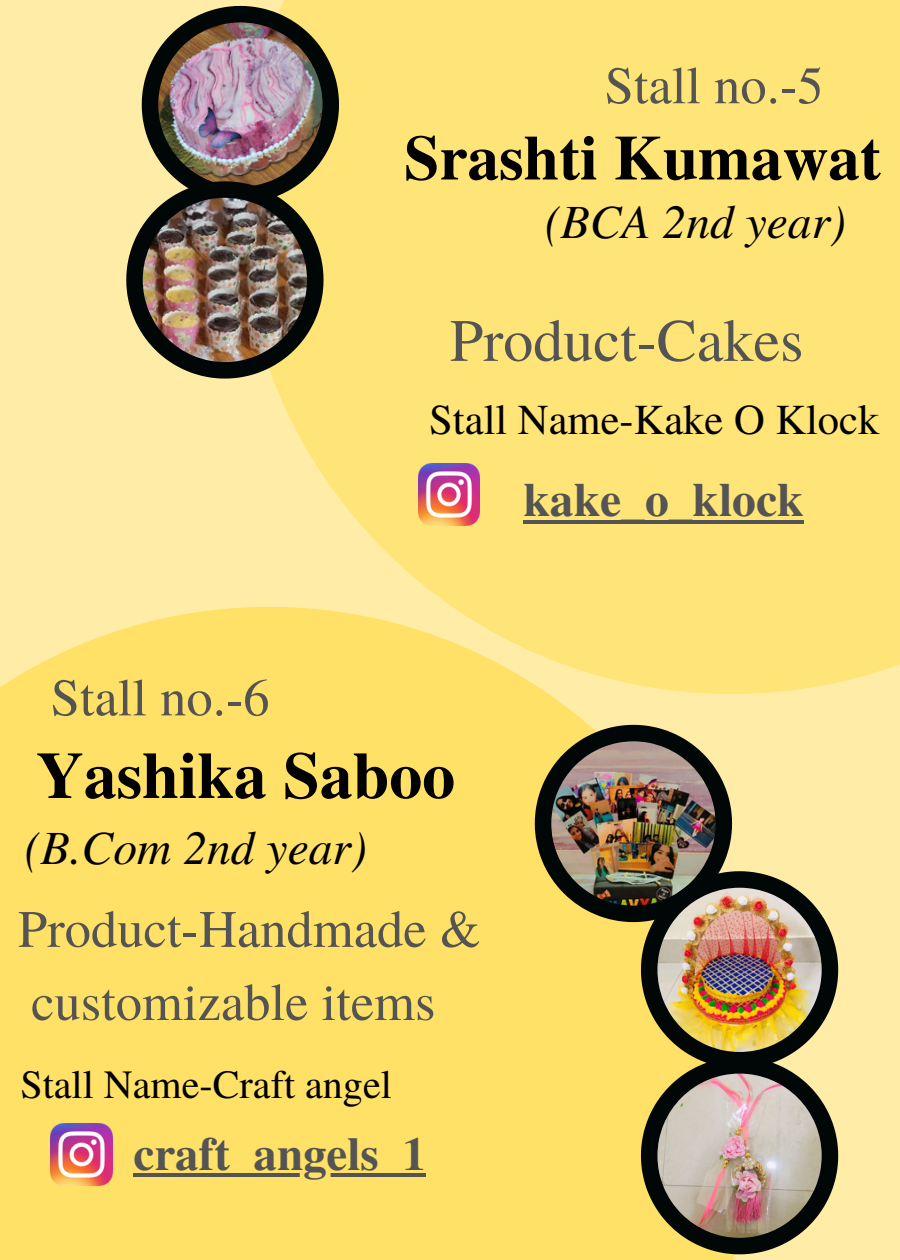
<style>
.page{position:relative;width:900px;height:1260px;background:#ffeda7}
.page>*{position:absolute;margin:0;border:0;box-sizing:border-box;transform-origin:0 0}
.t1{font:700 65.75px "Te X Gyre Termes";color:#000}
.t2{font:700 63.25px "Te X Gyre Termes";color:#000}
.t3{font:60px "Te X Gyre Termes";color:#545454}
.t4{font:52.5px/73px "Te X Gyre Termes";color:#545454}
.t5{font:italic 47.5px "Te X Gyre Termes";color:#000}
.t6{font:700 47.5px "Te X Gyre Termes";color:#545454}
.t7{font:700 47px "Te X Gyre Termes";color:#545454}
.t8{font:42.5px "Te X Gyre Termes";color:#000}
.t9{font:40px "Te X Gyre Termes";color:#000}
</style>
<div class="page">
<div style="left:0;top:607px;width:747px;height:653px;background:#ffe168"></div>
<svg style="left:240px;top:0;width:660px;height:694px;background:#fee47a"></svg>
<img style="left:418px;top:464px;width:62px;height:62px">
<img style="left:51px;top:1124px;width:62px;height:61px">
<hr style="left:524px;top:520px;width:280px;height:4px;background:#545454">
<hr style="left:134px;top:1173px;width:292px;height:4px;background:#545454">
<img style="left:535px;top:725px;width:303px;height:529px">
<img style="left:657px;top:1074px;width:165px;height:164px">
<img style="left:126px;top:6px;width:213px;height:373px">
<img style="left:143px;top:198px;width:164px;height:164px">
<p class="t4" style="left:605px;top:46px;width:220px">Stall no.-5</p>
<p class="t2" style="left:404px;top:109px;width:478px">Srashti Kumawat</p>
<p class="t5" style="left:545px;top:187px;width:303px">(BCA 2nd year)</p>
<p class="t3" style="left:450px;top:298px;width:355px">Product-Cakes</p>
<p class="t8" style="left:429px;top:389px;width:452px">Stall Name-Kake O Klock</p>
<p class="t6" style="left:524px;top:463px;width:282px">kake_o_klock</p>
<p class="t4" style="left:51px;top:659px;width:220px">Stall no.-6</p>
<p class="t1" style="left:36px;top:724px;width:420px">Yashika Saboo</p>
<p class="t5" style="left:25px;top:813px;width:344px">(B.Com 2nd year)</p>
<p class="t4" style="left:18px;top:890px;width:464px">Product-Handmade &amp; customizable items</p>
<p class="t9" style="left:20px;top:1056px;width:373px">Stall Name-Craft angel</p>
<p class="t7" style="left:134px;top:1117px;width:294px">craft_angels_1</p>
</div>
